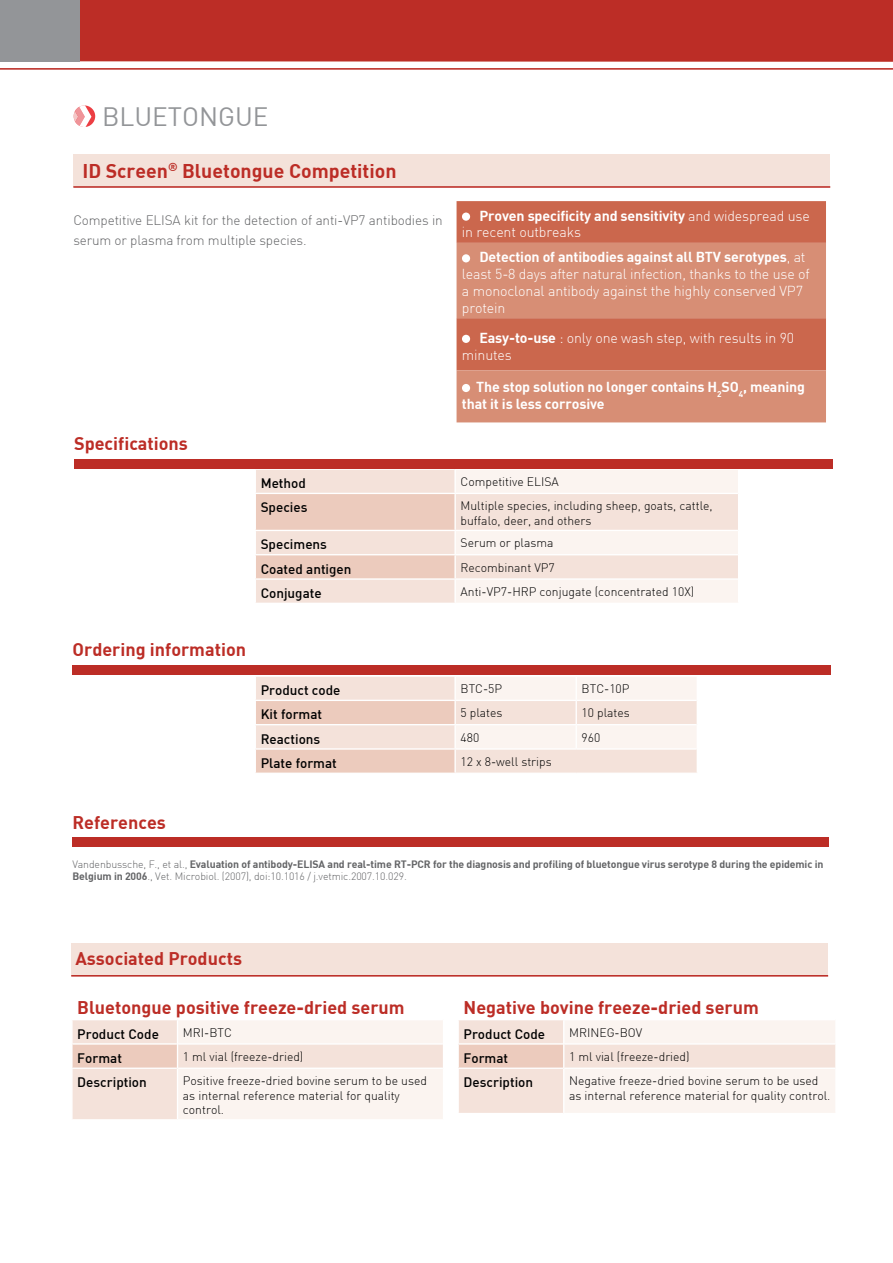
<style>
.page{position:relative;width:893px;height:1263px;background:#fff}
.page>*{position:absolute;margin:0;border:0;box-sizing:border-box;transform-origin:0 0}
.t1{font:26.1px "DIN";color:#939598}
.t2{font:700 19.5px "DIN";color:#bc2d26}
.t3{font:700 18px "DIN";color:#bc2d26}
.t4{font:300 14.25px/16.8px "DIN";letter-spacing:-.01em;color:#fff}
.t5{font:700 14.25px/16.8px "DIN";letter-spacing:-.01em;color:#fff}
.t6{font:500 13.5px "DIN";color:#000}
.t7{font:300 13.5px/19.5px "DIN";letter-spacing:-.01em;color:#636466}
.t8{font:300 12.15px/14.5px "DIN";color:#000}
.t9{font:700 10.5px/12.6px "DIN";letter-spacing:-.01em;color:#636466}
.s1{font-weight:700}
.s2{font-weight:300}
</style>
<div class="page">
<div style="left:69px;top:0;width:824px;height:62px;background:#bc2d26"></div>
<hr style="left:0;top:68px;width:893px;height:2px;background:#bc2d26">
<div style="left:0;top:0;width:80px;height:61px;background:#939598"></div>
<div style="left:73px;top:154px;width:757px;height:33px;background:#f4e2da"></div>
<hr style="left:73px;top:186px;width:757px;height:2px;background:#bc2d26">
<div style="left:74px;top:105px;width:21px;height:22px;background:#ec3e43;border-radius:50%"></div>
<svg style="left:73px;top:105px;width:18px;height:22px"></svg>
<svg style="left:255px;top:469px;width:483px;height:134px"></svg>
<hr style="left:255px;top:578px;width:200px;height:2px;background:#fff">
<hr style="left:454px;top:580px;width:2px;height:23px;background:#fff">
<div style="left:74px;top:459px;width:759px;height:9px;background:#bc2d26"></div>
<div style="left:457px;top:201px;width:369px;height:42px;background:#cb674d"></div>
<svg style="left:457px;top:243px;width:369px;height:179px;background:#d38269"></svg>
<div style="left:462px;top:213px;width:8px;height:8px;background:#fff;border-radius:50%"></div>
<div style="left:462px;top:254px;width:8px;height:8px;background:#fff;border-radius:50%"></div>
<div style="left:462px;top:335px;width:8px;height:8px;background:#fff;border-radius:50%"></div>
<div style="left:462px;top:384px;width:8px;height:8px;background:#fff;border-radius:50%"></div>
<div style="left:72px;top:838px;width:757px;height:9px;background:#bc2d26"></div>
<div style="left:73px;top:665px;width:758px;height:10px;background:#bc2d26"></div>
<svg style="left:255px;top:677px;width:442px;height:96px"></svg>
<hr style="left:255px;top:748px;width:200px;height:2px;background:#fff">
<div style="left:71px;top:943px;width:757px;height:33px;background:#f4e2da"></div>
<hr style="left:71px;top:975px;width:757px;height:1px;background:#bc2d26">
<svg style="left:72px;top:1020px;width:371px;height:99px"></svg>
<hr style="left:71px;top:1069px;width:2px;height:50px;background:#fff">
<hr style="left:177px;top:1068px;width:1px;height:51px;background:#fff">
<svg style="left:458px;top:1020px;width:378px;height:93px"></svg>
<hr style="left:835px;top:1020px;width:2px;height:24px;background:#fff">
<hr style="left:457px;top:1069px;width:2px;height:44px;background:#fff">
<hr style="left:563px;top:1068px;width:1px;height:45px;background:#fff">
<hr style="left:835px;top:1068px;width:2px;height:45px;background:#fff">
<h1 class="t1" style="left:102px;top:100px;width:168px">BLUETONGUE</h1>
<h2 class="t2" style="left:82px;top:158px;width:316px">ID Screen<sup>®</sup> Bluetongue Competition</h2>
<p class="t7" style="left:73px;top:210px;width:371px">Competitive ELISA kit for the detection of anti-VP7 antibodies in serum or plasma from multiple species.</p>
<h3 class="t3" style="left:74px;top:431px;width:115px">Specifications</h3>
<p class="t4" style="left:462px;top:207px;width:349px;text-indent:17px"><span class="s1">Proven specificity and sensitivity</span> and widespread use in recent outbreaks</p>
<p class="t4" style="left:462px;top:249px;width:349px;text-indent:17px"><span class="s1">Detection of antibodies against all BTV serotypes</span>, at least 5-8 days after natural infection, thanks to the use of a monoclonal antibody against the highly conserved VP7 protein</p>
<p class="t4" style="left:462px;top:329px;width:334px;text-indent:17px"><span class="s1">Easy-to-use</span> : only one wash step, with results in 90 minutes</p>
<p class="t5" style="left:462px;top:378px;width:345px;text-indent:14px">The stop solution no longer contains H<sub>2</sub>SO<sub>4</sub>, meaning that it is less corrosive</p>
<p class="t6" style="left:261px;top:474px;width:47px">Method</p>
<p class="t8" style="left:461px;top:474px;width:100px">Competitive ELISA</p>
<p class="t6" style="left:261px;top:499px;width:48px">Species</p>
<p class="t8" style="left:461px;top:499px;width:254px">Multiple species, including sheep, goats, cattle, buffalo, deer, and others</p>
<p class="t6" style="left:261px;top:536px;width:68px">Specimens</p>
<p class="t8" style="left:461px;top:536px;width:94px">Serum or plasma</p>
<p class="t6" style="left:261px;top:560px;width:92px">Coated antigen</p>
<p class="t8" style="left:461px;top:560px;width:96px">Recombinant VP7</p>
<p class="t6" style="left:261px;top:584px;width:63px">Conjugate</p>
<p class="t8" style="left:461px;top:584px;width:235px">Anti-VP7-HRP conjugate (concentrated 10X)</p>
<h3 class="t3" style="left:73px;top:638px;width:175px">Ordering information</h3>
<p class="t6" style="left:261px;top:681px;width:81px">Product code</p>
<p class="t8" style="left:461px;top:681px;width:43px">BTC-5P</p>
<p class="t8" style="left:582px;top:681px;width:49px">BTC-10P</p>
<p class="t6" style="left:261px;top:706px;width:63px">Kit format</p>
<p class="t8" style="left:461px;top:706px;width:44px">5 plates</p>
<p class="t8" style="left:582px;top:706px;width:50px">10 plates</p>
<p class="t6" style="left:261px;top:730px;width:61px">Reactions</p>
<p class="t8" style="left:461px;top:730px;width:20px">480</p>
<p class="t8" style="left:582px;top:730px;width:20px">960</p>
<p class="t6" style="left:261px;top:754px;width:78px">Plate format</p>
<p class="t8" style="left:461px;top:754px;width:93px">12 x 8-well strips</p>
<h3 class="t3" style="left:72px;top:811px;width:95px">References</h3>
<p class="t9" style="left:72px;top:857px;width:752px"><span class="s2">Vandenbussche, F., et al.,</span> Evaluation of antibody-ELISA and real-time RT-PCR for the diagnosis and profiling of bluetongue virus serotype 8 during the epidemic in<br>Belgium in 2006<span class="s2">., Vet. Microbiol. (2007), doi:10.1016 / j.vetmic.2007.10.029.</span></p>
<h3 class="t3" style="left:75px;top:947px;width:168px">Associated Products</h3>
<h3 class="t3" style="left:77px;top:996px;width:329px">Bluetongue positive freeze-dried serum</h3>
<p class="t6" style="left:77px;top:1025px;width:83px">Product Code</p>
<p class="t8" style="left:183px;top:1025px;width:50px">MRI-BTC</p>
<p class="t6" style="left:77px;top:1049px;width:46px">Format</p>
<p class="t8" style="left:183px;top:1049px;width:122px">1 ml vial (freeze-dried)</p>
<p class="t6" style="left:77px;top:1074px;width:71px">Description</p>
<p class="t8" style="left:183px;top:1073px;width:245px">Positive freeze-dried bovine serum to be used as internal reference material for quality control.</p>
<h3 class="t3" style="left:464px;top:996px;width:297px">Negative bovine freeze-dried serum</h3>
<p class="t6" style="left:464px;top:1025px;width:83px">Product Code</p>
<p class="t8" style="left:569px;top:1025px;width:75px">MRINEG-BOV</p>
<p class="t6" style="left:464px;top:1049px;width:46px">Format</p>
<p class="t8" style="left:569px;top:1049px;width:122px">1 ml vial (freeze-dried)</p>
<p class="t6" style="left:464px;top:1074px;width:71px">Description</p>
<p class="t8" style="left:569px;top:1073px;width:263px">Negative freeze-dried bovine serum to be used as internal reference material for quality control.</p>
</div>
